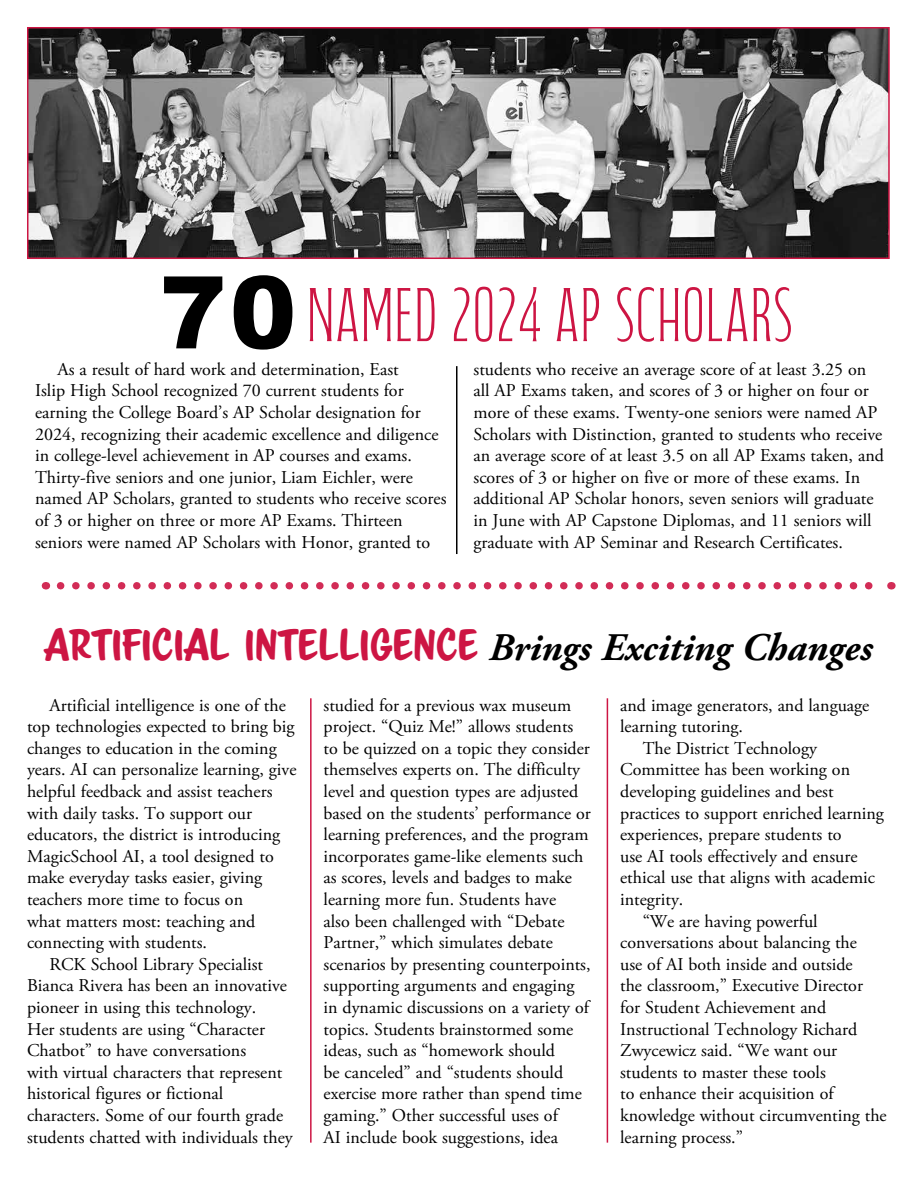
<style>
.page{position:relative;width:918px;height:1188px;background:#fff}
.page>*{position:absolute;margin:0;border:0;box-sizing:border-box;transform-origin:0 0}
.t1{font:100 76.5px "Fabiola Capitals";letter-spacing:.03em;color:#cd1543}
.t2{font:39px "Scriptorama Markdown JF";color:#cd1543}
.t3{font:18px/21.6px "Adobe Garamond Pro";color:#000}
.s1{font-family:"Arial";font-weight:900;font-size:100.5px;color:#000}
.s2{font-family:"Adobe Garamond Pro";font-weight:700;font-style:italic;color:#000}
</style>
<div class="page">
<svg style="left:61px;top:582px;width:812px;height:8px"></svg>
<hr style="left:456px;top:366px;width:2px;height:188px;background:#000">
<hr style="left:310px;top:698px;width:2px;height:445px;background:#cd1543">
<hr style="left:607px;top:698px;width:1px;height:445px;background:#cd1543">
<img style="left:30px;top:30px;width:857px;height:226px">
<div style="left:27px;top:27px;width:863px;height:232px;border:2px solid #cd1543"></div>
<h1 class="t1" style="left:160px;top:269px;width:634px"><span class="s1">70</span>NAMED 2024 AP SCHOLARS</h1>
<p class="t3" style="left:35px;top:359px;width:413px;text-indent:22px">As a result of hard work and determination, East<br>Islip High School recognized 70 current students for earning the College Board’s AP Scholar designation for 2024, recognizing their academic excellence and diligence in college-level achievement in AP courses and exams.<br>Thirty-five seniors and one junior, Liam Eichler, were named AP Scholars, granted to students who receive scores of 3 or higher on three or more AP Exams. Thirteen seniors were named AP Scholars with Honor, granted to</p>
<p class="t3" style="left:474px;top:359px;width:412px">students who receive an average score of at least 3.25 on all AP Exams taken, and scores of 3 or higher on four or more of these exams. Twenty-one seniors were named AP Scholars with Distinction, granted to students who receive an average score of at least 3.5 on all AP Exams taken, and scores of 3 or higher on five or more of these exams. In additional AP Scholar honors, seven seniors will graduate in June with AP Capstone Diplomas, and 11 seniors will graduate with AP Seminar and Research Certificates.</p>
<h2 class="t2" style="left:44px;top:620px;width:830px">ARTIFICIAL INTELLIGENCE <span class="s2">Brings Exciting Changes</span></h2>
<p class="t3" style="left:50px;top:695px;width:238px">Artificial intelligence is one of the</p>
<p class="t3" style="left:27px;top:716px;width:269px">top technologies expected to bring big</p>
<p class="t3" style="left:27px;top:738px;width:251px">changes to education in the coming</p>
<p class="t3" style="left:27px;top:760px;width:271px">years. AI can personalize learning, give</p>
<p class="t3" style="left:27px;top:781px;width:247px">helpful feedback and assist teachers</p>
<p class="t3" style="left:27px;top:803px;width:227px">with daily tasks. To support our</p>
<p class="t3" style="left:27px;top:824px;width:255px">educators, the district is introducing</p>
<p class="t3" style="left:27px;top:846px;width:248px">MagicSchool AI, a tool designed to</p>
<p class="t3" style="left:27px;top:868px;width:237px">make everyday tasks easier, giving</p>
<p class="t3" style="left:27px;top:889px;width:218px">teachers more time to focus on</p>
<p class="t3" style="left:27px;top:911px;width:230px">what matters most: teaching and</p>
<p class="t3" style="left:27px;top:932px;width:182px">connecting with students.</p>
<p class="t3" style="left:50px;top:954px;width:215px">RCK School Library Specialist</p>
<p class="t3" style="left:27px;top:976px;width:262px">Bianca Rivera has been an innovative</p>
<p class="t3" style="left:27px;top:997px;width:231px">pioneer in using this technology.</p>
<p class="t3" style="left:27px;top:1019px;width:239px">Her students are using “Character</p>
<p class="t3" style="left:27px;top:1040px;width:221px">Chatbot” to have conversations</p>
<p class="t3" style="left:27px;top:1062px;width:257px">with virtual characters that represent</p>
<p class="t3" style="left:27px;top:1084px;width:198px">historical figures or fictional</p>
<p class="t3" style="left:27px;top:1105px;width:258px">characters. Some of our fourth grade</p>
<p class="t3" style="left:27px;top:1127px;width:267px">students chatted with individuals they</p>
<p class="t3" style="left:324px;top:695px;width:269px">studied for a previous wax museum project. “Quiz Me!” allows students to be quizzed on a topic they consider themselves experts on. The difficulty level and question types are adjusted based on the students’ performance or learning preferences, and the program incorporates game-like elements such as scores, levels and badges to make learning more fun. Students have<br>also been challenged with “Debate Partner,” which simulates debate scenarios by presenting counterpoints, supporting arguments and engaging in dynamic discussions on a variety of topics. Students brainstormed some ideas, such as “homework should<br>be canceled” and “students should exercise more rather than spend time gaming.” Other successful uses of<br>AI include book suggestions, idea</p>
<p class="t3" style="left:620px;top:695px;width:251px">and image generators, and language</p>
<p class="t3" style="left:620px;top:716px;width:124px">learning tutoring.</p>
<p class="t3" style="left:643px;top:738px;width:176px">The District Technology</p>
<p class="t3" style="left:620px;top:760px;width:231px">Committee has been working on</p>
<p class="t3" style="left:620px;top:781px;width:215px">developing guidelines and best</p>
<p class="t3" style="left:620px;top:803px;width:265px">practices to support enriched learning</p>
<p class="t3" style="left:620px;top:824px;width:223px">experiences, prepare students to</p>
<p class="t3" style="left:620px;top:846px;width:239px">use AI tools effectively and ensure</p>
<p class="t3" style="left:620px;top:868px;width:256px">ethical use that aligns with academic</p>
<p class="t3" style="left:620px;top:889px;width:65px">integrity.</p>
<p class="t3" style="left:643px;top:911px;width:177px">“We are having powerful</p>
<p class="t3" style="left:620px;top:932px;width:238px">conversations about balancing the</p>
<p class="t3" style="left:620px;top:954px;width:234px">use of AI both inside and outside</p>
<p class="t3" style="left:620px;top:976px;width:244px">the classroom,” Executive Director</p>
<p class="t3" style="left:620px;top:997px;width:208px">for Student Achievement and</p>
<p class="t3" style="left:620px;top:1019px;width:239px">Instructional Technology Richard</p>
<p class="t3" style="left:620px;top:1040px;width:219px">Zwycewicz said. “We want our</p>
<p class="t3" style="left:620px;top:1062px;width:207px">students to master these tools</p>
<p class="t3" style="left:620px;top:1084px;width:215px">to enhance their acquisition of</p>
<p class="t3" style="left:620px;top:1105px;width:268px">knowledge without circumventing the</p>
<p class="t3" style="left:620px;top:1127px;width:124px">learning process.”</p>
</div>
